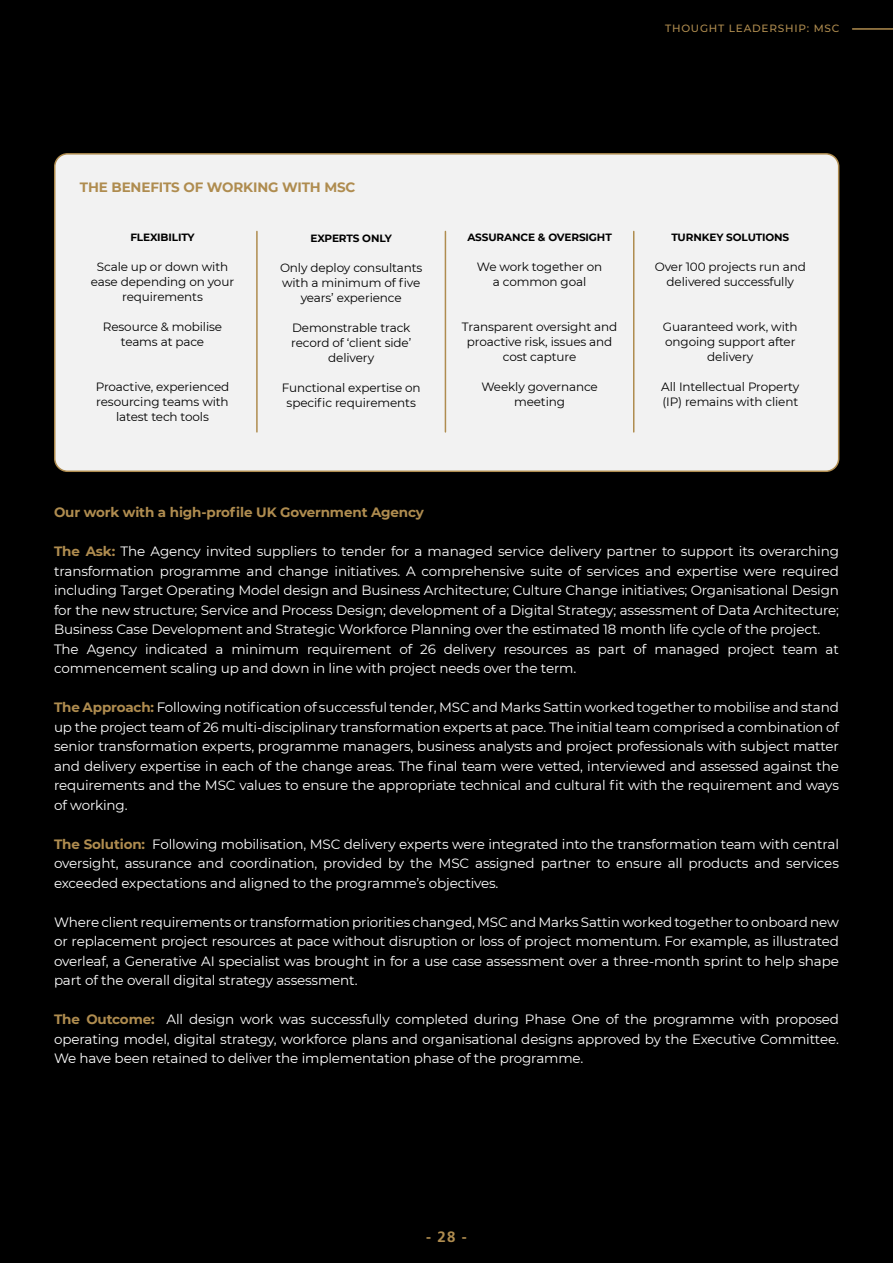
<style>
.page{position:relative;width:893px;height:1263px;background:#000}
.page>*{position:absolute;margin:0;border:0;box-sizing:border-box;transform-origin:0 0}
.t1{font:700 15px "Frutiger LT Std";color:#af8c4f}
.t2{font:13.5px/19.5px "Montserrat";letter-spacing:-.01em;color:#fff;text-align:justify}
.t3{font:700 13.5px "Montserrat";letter-spacing:-.01em;color:#af8c4f}
.t4{font:12px/15px "Montserrat";letter-spacing:-.01em;color:#000;text-align:center}
.t5{font:700 10.5px "Montserrat";letter-spacing:-.01em;color:#000}
.t6{font:500 10.5px "Montserrat";letter-spacing:.075em;color:#af8c4f}
.s1{font-weight:700;color:#af8c4f}
</style>
<div class="page">
<hr style="left:853px;top:28px;width:40px;height:2px;background:#af8c4f">
<div style="left:55px;top:154px;width:784px;height:317px;background:#f2f2f2;border-radius:13px"></div>
<div style="left:54px;top:153px;width:785px;height:319px;border:2px solid #af8c4f;border-radius:13px"></div>
<hr style="left:256px;top:231px;width:2px;height:201px;background:#af8c4f">
<hr style="left:445px;top:231px;width:1px;height:201px;background:#af8c4f">
<hr style="left:633px;top:231px;width:1px;height:201px;background:#af8c4f">
<p class="t6" style="left:665px;top:21px;width:176px">THOUGHT LEADERSHIP: MSC</p>
<p class="t3" style="left:80px;top:177px;width:277px">THE BENEFITS OF WORKING WITH MSC</p>
<p class="t5" style="left:130px;top:230px;width:66px">FLEXIBILITY</p>
<p class="t4" style="left:91px;top:259px;width:145px">Scale up or down with ease depending on your requirements</p>
<p class="t4" style="left:103px;top:319px;width:121px">Resource &amp; mobilise teams at pace</p>
<p class="t4" style="left:96px;top:379px;width:135px">Proactive, experienced resourcing teams with latest tech tools</p>
<p class="t5" style="left:311px;top:231px;width:83px">EXPERTS ONLY</p>
<p class="t4" style="left:280px;top:260px;width:144px">Only deploy consultants with a minimum of five years’ experience</p>
<p class="t4" style="left:291px;top:320px;width:121px">Demonstrable track record of ‘client side’ delivery</p>
<p class="t4" style="left:282px;top:380px;width:140px">Functional expertise on specific requirements</p>
<p class="t5" style="left:467px;top:230px;width:146px">ASSURANCE &amp; OVERSIGHT</p>
<p class="t4" style="left:477px;top:259px;width:127px">We work together on a common goal</p>
<p class="t4" style="left:462px;top:319px;width:157px">Transparent oversight and proactive risk, issues and cost capture</p>
<p class="t4" style="left:481px;top:379px;width:118px">Weekly governance meeting</p>
<p class="t5" style="left:671px;top:230px;width:119px">TURNKEY SOLUTIONS</p>
<p class="t4" style="left:655px;top:259px;width:153px">Over 100 projects run and delivered successfully</p>
<p class="t4" style="left:663px;top:319px;width:136px">Guaranteed work, with ongoing support after delivery</p>
<p class="t4" style="left:661px;top:379px;width:140px;text-align:left">All Intellectual Property (IP) remains with client</p>
<p class="t3" style="left:54px;top:502px;width:371px">Our work with a high-profile UK Government Agency</p>
<p class="t2" style="left:54px;top:541px;width:786px"><span class="s1">The Ask:</span> The Agency invited suppliers to tender for a managed service delivery partner to support its overarching transformation programme and change initiatives. A comprehensive suite of services and expertise were required including Target Operating Model design and Business Architecture; Culture Change initiatives; Organisational Design for the new structure; Service and Process Design; development of a Digital Strategy; assessment of Data Architecture; Business Case Development and Strategic Workforce Planning over the estimated 18 month life cycle of the project.</p>
<p class="t2" style="left:54px;top:638px;width:786px">The Agency indicated a minimum requirement of 26 delivery resources as part of managed project team at commencement scaling up and down in line with project needs over the term.</p>
<p class="t2" style="left:54px;top:697px;width:786px"><span class="s1">The Approach:</span> Following notification of successful tender, MSC and Marks Sattin worked together to mobilise and stand up the project team of 26 multi-disciplinary transformation experts at pace. The initial team comprised a combination of senior transformation experts, programme managers, business analysts and project professionals with subject matter and delivery expertise in each of the change areas. The final team were vetted, interviewed and assessed against the requirements and the MSC values to ensure the appropriate technical and cultural fit with the requirement and ways of working.</p>
<p class="t2" style="left:54px;top:833px;width:786px"><span class="s1">The Solution:</span> Following mobilisation, MSC delivery experts were integrated into the transformation team with central oversight, assurance and coordination, provided by the MSC assigned partner to ensure all products and services exceeded expectations and aligned to the programme’s objectives.</p>
<p class="t2" style="left:54px;top:911px;width:786px">Where client requirements or transformation priorities changed, MSC and Marks Sattin worked together to onboard new or replacement project resources at pace without disruption or loss of project momentum. For example, as illustrated overleaf, a Generative AI specialist was brought in for a use case assessment over a three-month sprint to help shape part of the overall digital strategy assessment.</p>
<p class="t2" style="left:54px;top:1009px;width:786px"><span class="s1">The Outcome:</span> All design work was successfully completed during Phase One of the programme with proposed operating model, digital strategy, workforce plans and organisational designs approved by the Executive Committee.<br>We have been retained to deliver the implementation phase of the programme.</p>
<p class="t1" style="left:426px;top:1228px;width:42px">- 28 -</p>
</div>
